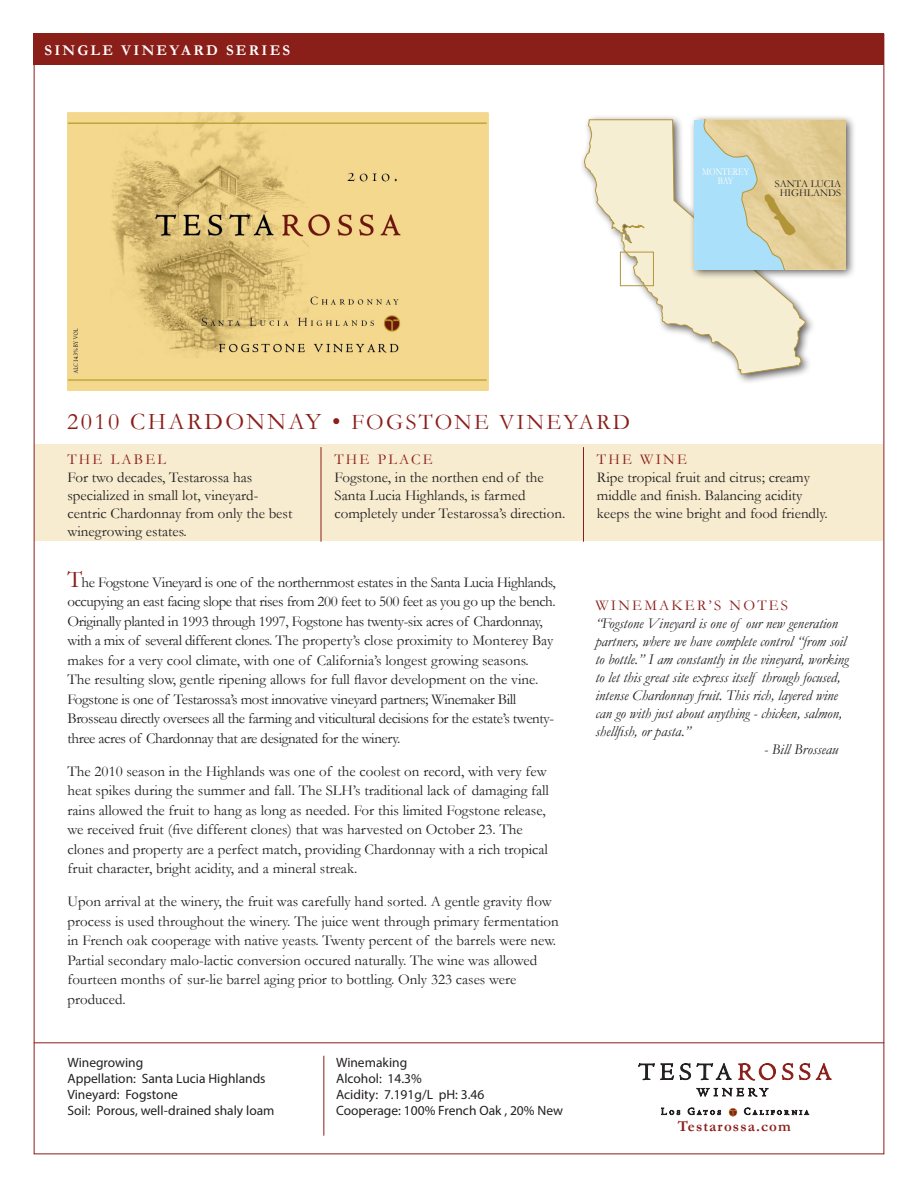
<style>
.page{position:relative;width:918px;height:1188px;background:#fff}
.page>*{position:absolute;margin:0;border:0;box-sizing:border-box;transform-origin:0 0}
.t1{font:22.5px "Garamond";letter-spacing:.1em;color:#8a1e19}
.t2{font:15px/19.5px "Garamond";color:#231f20}
.t3{font:15px/19.5px "Garamond";letter-spacing:-.025em;color:#231f20}
.t4{font:italic 15px/18px "Garamond";color:#231f20}
.t5{font:15px "Garamond";letter-spacing:.15em;color:#8a1e19}
.t6{font:700 15px "Garamond";letter-spacing:.15em;color:#fff}
.t7{font:700 15px "Garamond";letter-spacing:.075em;color:#8a1e19}
.t8{font:13.5px/16.2px "Myriad Pro";color:#231f20}
.t9{font:10.5px/9.3px "Garamond";color:#231f20;text-align:center}
.t10{font:10.5px/9px "Garamond";color:#fff;text-align:center;scale:.8 1}
.s1{font-size:24px}
.s2{font-size:24px;color:#8a1e19}
.s3{font-style:normal;color:#8a1e19}
</style>
<div class="page">
<div style="left:34px;top:444px;width:850px;height:97px;background:#f7eccf"></div>
<div style="left:34px;top:34px;width:850px;height:31px;background:#8a1e19"></div>
<hr style="left:34px;top:1042px;width:850px;height:1px;background:#8a1e19">
<svg style="left:816px;top:1063px;width:15px;height:17px"></svg>
<svg style="left:638px;top:1063px;width:172px;height:53px"></svg>
<div style="left:580px;top:114px;width:236px;height:271px;background:#231f20;opacity:.75"></div>
<svg style="left:584px;top:114px;width:222px;height:264px"></svg>
<div style="left:620px;top:252px;width:34px;height:34px;border:1px solid #b39539"></div>
<div style="left:689px;top:114px;width:167px;height:166px;background:#231f20;opacity:.75"></div>
<div style="left:695px;top:120px;width:151px;height:150px;background:#aae0f9"></div>
<hr style="left:323px;top:1056px;width:1px;height:80px;background:#8a1e19">
<hr style="left:321px;top:447px;width:1px;height:95px;background:#8a1e19">
<hr style="left:583px;top:447px;width:1px;height:95px;background:#8a1e19">
<svg style="left:703px;top:120px;width:143px;height:150px"></svg>
<img style="left:68px;top:113px;width:421px;height:278px">
<p class="t6" style="left:44px;top:40px;width:247px">SINGLE VINEYARD SERIES</p>
<p class="t10" style="left:702px;top:166px;width:60px">MONTEREY<br>BAY</p>
<p class="t9" style="left:775px;top:179px;width:68px">SANTA LUCIA<br>HIGHLANDS</p>
<p class="t1" style="left:67px;top:407px;width:564px"><span class="s1">2010 CHARDONNAY •</span> FOGSTONE VINEYARD</p>
<p class="t5" style="left:68px;top:449px;width:100px">THE LABEL</p>
<p class="t2" style="left:68px;top:468px;width:226px;line-height:18px">For two decades, Testarossa has specialized in small lot, vineyard&shy;centric Chardonnay from only the best winegrowing estates.</p>
<p class="t5" style="left:334px;top:449px;width:100px">THE PLACE</p>
<p class="t2" style="left:334px;top:468px;width:232px;line-height:18px">Fogstone, in the northen end of the<br>Santa Lucia Highlands, is farmed completely under Testarossa’s direction.</p>
<p class="t3" style="left:68px;top:572px;width:490px"><span class="s2">T</span>he Fogstone Vineyard is one of the northernmost estates in the Santa Lucia Highlands, occupying an east facing slope that rises from 200 feet to 500 feet as you go up the bench.<br>Originally planted in 1993 through 1997, Fogstone has twenty-six acres of Chardonnay, with a mix of several different clones. The property’s close proximity to Monterey Bay makes for a very cool climate, with one of California’s longest growing seasons.<br>The resulting slow, gentle ripening allows for full flavor development on the vine.<br>Fogstone is one of Testarossa’s most innovative vineyard partners; Winemaker Bill Brosseau directly oversees all the farming and viticultural decisions for the estate’s twenty&shy;three acres of Chardonnay that are designated for the winery.</p>
<p class="t2" style="left:68px;top:761px;width:483px">The 2010 season in the Highlands was one of the coolest on record, with very few heat spikes during the summer and fall. The SLH’s traditional lack of damaging fall rains allowed the fruit to hang as long as needed. For this limited Fogstone release, we received fruit (five different clones) that was harvested on October 23. The clones and property are a perfect match, providing Chardonnay with a rich tropical fruit character, bright acidity, and a mineral streak.</p>
<p class="t2" style="left:68px;top:891px;width:493px">Upon arrival at the winery, the fruit was carefully hand sorted. A gentle gravity flow process is used throughout the winery. The juice went through primary fermentation in French oak cooperage with native yeasts. Twenty percent of the barrels were new.<br>Partial secondary malo-lactic conversion occured naturally. The wine was allowed fourteen months of sur-lie barrel aging prior to bottling. Only 323 cases were produced.</p>
<p class="t8" style="left:68px;top:1054px;width:77px">Winegrowing</p>
<p class="t8" style="left:68px;top:1070px;width:209px">Appellation: Santa Lucia Highlands<br>Vineyard: Fogstone<br>Soil: Porous, well-drained shaly loam</p>
<p class="t8" style="left:336px;top:1054px;width:73px">Winemaking</p>
<p class="t8" style="left:336px;top:1070px;width:87px">Alcohol: 14.3%</p>
<p class="t8" style="left:336px;top:1086px;width:150px">Acidity: 7.191g/L pH: 3.46</p>
<p class="t8" style="left:336px;top:1103px;width:228px">Cooperage: 100% French Oak , 20% New</p>
<p class="t5" style="left:597px;top:449px;width:91px">THE WINE</p>
<p class="t2" style="left:597px;top:468px;width:232px;line-height:18px">Ripe tropical fruit and citrus; creamy middle and finish. Balancing acidity keeps the wine bright and food friendly.</p>
<p class="t4" style="left:595px;top:596px;width:255px"><span class="s3">WINEMAKER’S NOTES<br></span>“Fogstone Vineyard is one of our new generation partners, where we have complete control “from soil to bottle.” I am constantly in the vineyard, working to let this great site express itself through focused, intense Chardonnay fruit. This rich, layered wine can go with just about anything - chicken, salmon, shellfish, or pasta.”</p>
<p class="t4" style="left:764px;top:740px;width:76px">- Bill Brosseau</p>
<p class="t7" style="left:678px;top:1116px;width:115px">Testarossa.com</p>
</div>
